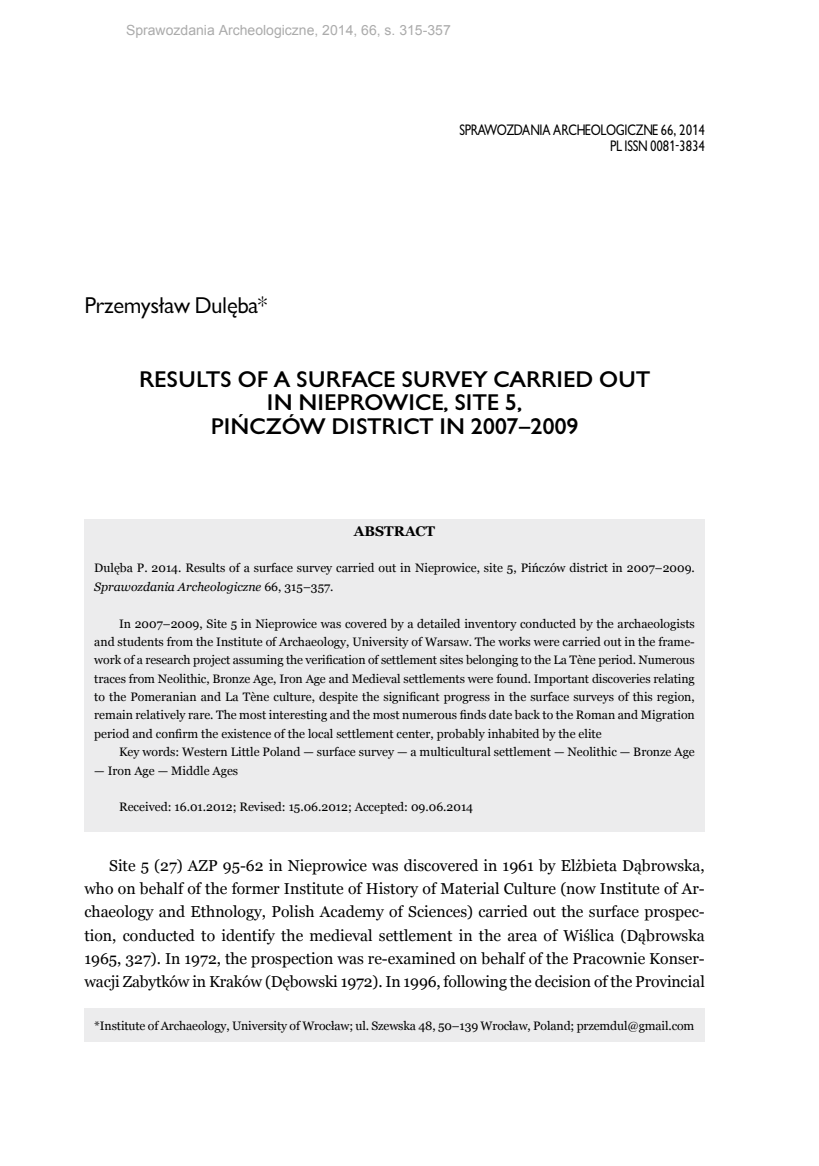
<style>
.page{position:relative;width:819px;height:1166px;background:#fff}
.page>*{position:absolute;margin:0;border:0;box-sizing:border-box;transform-origin:0 0}
.t1{font:700 21px/23.6px "Gilead CEFN";color:#000;text-align:center}
.t2{font:21px "Gilead CEFN";color:#000}
.t3{font:15.75px/23.1px "Georgia";letter-spacing:-.01em;color:#000;text-align:justify}
.t4{font:14px/16.8px "Gilead C Cnd EFN";color:#000;text-align:right}
.t5{font:14px "Arial";color:#ababab}
.t6{font:700 14px "Georgia";color:#000}
.t7{font:12.25px/18.4px "Georgia";color:#000}
.s1{font-style:italic}
</style>
<div class="page">
<div style="left:84px;top:1008px;width:620px;height:34px;background:#ececed"></div>
<div style="left:84px;top:519px;width:620px;height:312px;background:#ececed"></div>
<p class="t5" style="left:126px;top:21px;width:326px">Sprawozdania Archeologiczne, 2014, 66, s. 315-357</p>
<p class="t4" style="left:459px;top:121px;width:247px">SPRAWOZDANIA ARCHEOLOGICZNE 66, 2014<br>PL ISSN 0081-3834</p>
<p class="t2" style="left:84px;top:293px;width:184px">Przemysław Dulęba*</p>
<p class="t1" style="left:139px;top:367px;width:512px">RESULTS OF A SURFACE SURVEY CARRIED OUT<br>IN N IEPROWICE, SITE 5,<br>PIŃCZÓW DISTRICT IN 2007–2009</p>
<p class="t6" style="left:354px;top:523px;width:83px">ABSTRACT</p>
<p class="t7" style="left:94px;top:559px;width:602px">Dulęba P. 2014. Results of a surface survey carried out in Nieprowice, site 5, Pińczów district in 2007–2009.<br><span class="s1">Sprawozdania Archeologiczne</span> 66, 315–357.</p>
<p class="t7" style="left:119px;top:614px;width:577px">In 2007–2009, Site 5 in Nieprowice was covered by a detailed inventory conducted by the archaeologists</p>
<p class="t7" style="left:94px;top:632px;width:602px">and students from the Institute of Archaeology, University of Warsaw. The works were carried out in the frame-</p>
<p class="t7" style="left:94px;top:651px;width:602px">work of a research project assuming the verification of settlement sites belonging to the La Tène period. Numerous</p>
<p class="t7" style="left:94px;top:669px;width:602px">traces from Neolithic, Bronze Age, Iron Age and Medieval settlements were found. Important discoveries relating</p>
<p class="t7" style="left:94px;top:687px;width:602px">to the Pomeranian and La Tène culture, despite the significant progress in the surface surveys of this region,</p>
<p class="t7" style="left:94px;top:706px;width:602px">remain relatively rare. The most interesting and the most numerous finds date back to the Roman and Migration</p>
<p class="t7" style="left:94px;top:724px;width:509px">period and confirm the existence of the local settlement center, probably inhabited by the elite</p>
<p class="t7" style="left:119px;top:743px;width:577px">Key words: Western Little Poland — surface survey — a multicultural settlement — Neolithic — Bronze Age</p>
<p class="t7" style="left:94px;top:761px;width:145px">— Iron Age — Middle Ages</p>
<p class="t7" style="left:119px;top:798px;width:355px">Received: 16.01.2012; Revised: 15.06.2012; Accepted: 09.06.2014</p>
<p class="t3" style="left:84px;top:854px;width:622px;text-indent:25px">Site 5 (27) AZP 95-62 in Nieprowice was discovered in 1961 by Elżbieta Dąbrowska, who on behalf of the former Institute of History of Material Culture (now Institute of Ar&shy;chaeology and Ethnology, Polish Academy of Sciences) carried out the surface prospec&shy;tion, conducted to identify the medieval settlement in the area of Wiślica (Dąbrowska 1965, 327). In 1972, the prospection was re-examined on behalf of the Pracownie Konser&shy;wacji Zabytków in Kraków (Dębowski 1972). In 1996, following the decision of the Provincial</p>
<p class="t7" style="left:94px;top:1017px;width:601px">*Institute of Archaeology, University of Wrocław; ul. Szewska 48, 50–139 Wrocław, Poland; przemdul@gmail.com</p>
</div>
